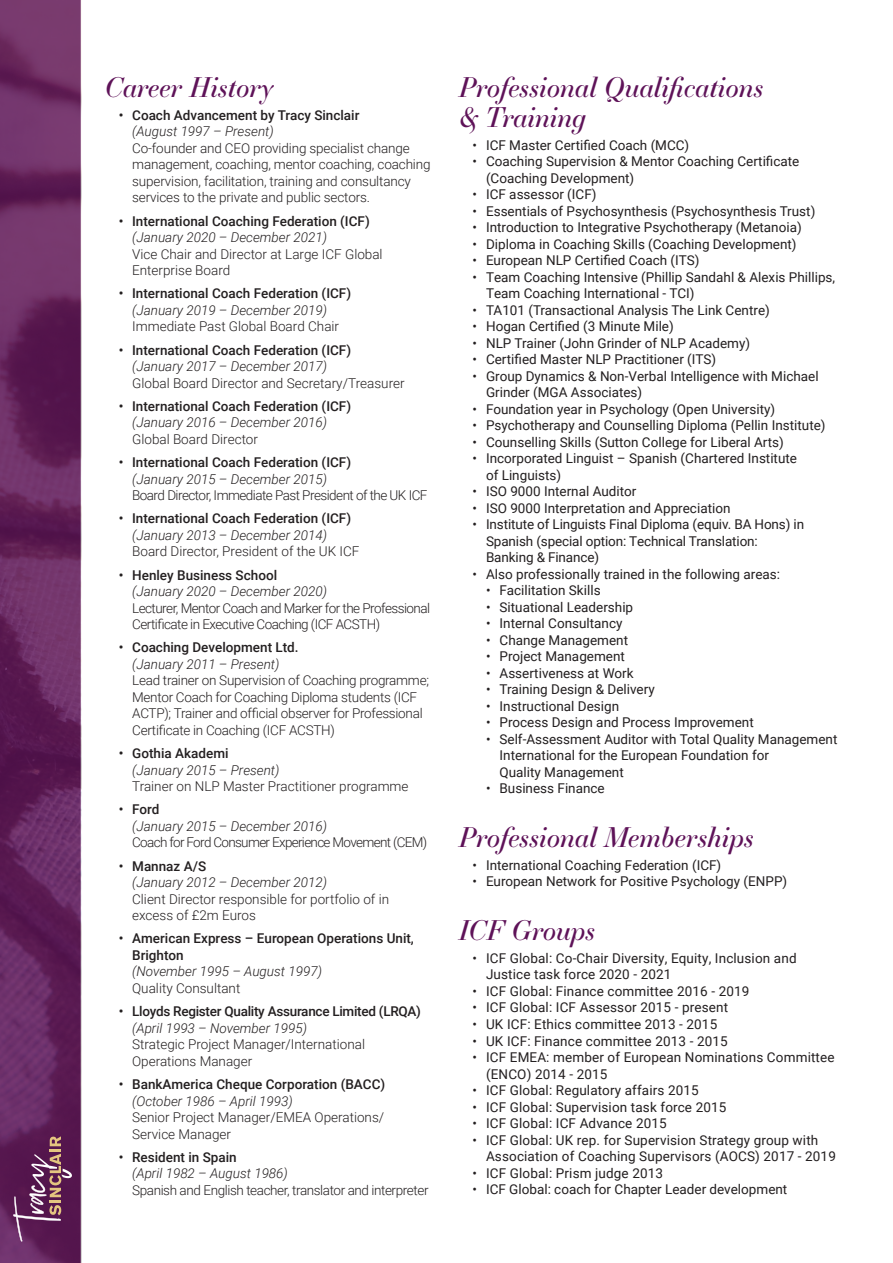
<style>
.page{position:relative;width:893px;height:1263px;background:#fff}
.page>*{position:absolute;margin:0;border:0;box-sizing:border-box;transform-origin:0 0}
.t1{font:italic 27px/30px "Essonnes Display";color:#5e1258}
.t2{font:13.5px/16.5px "Roboto";color:#231f20}
.t3{font:300 13.5px/16.5px "Roboto";letter-spacing:-.01em;color:#231f20}
.t4{font:500 13.5px/16.5px "Roboto";color:#231f20}
.t5{font:300 13.5px/16.5px "Roboto";letter-spacing:-.04em;color:#231f20}
.t6{font:300 13.5px/16.5px "Roboto";letter-spacing:-.03em;color:#231f20}
.t7{font:300 13.5px/16.5px "Roboto";letter-spacing:-.05em;color:#231f20}
.s1{font-weight:500}
.s2{font-style:italic}
.s3{font-weight:300;font-style:italic}
.s4{font-weight:300}
</style>
<div class="page">
<img style="left:0;top:0;width:81px;height:1263px">
<svg style="left:13px;top:1136px;width:59px;height:106px"></svg>
<p class="t1" style="left:105px;top:71px;width:170px">Career History</p>
<p class="t3" style="left:132px;top:106px;width:300px;text-indent:-14px"><span class="s1">• Coach Advancement by Tracy Sinclair<br></span><span class="s2">(August 1997 – Present)<br></span>Co-founder and CEO providing specialist change management, coaching, mentor coaching, coaching supervision, facilitation, training and consultancy services to the private and public sectors.</p>
<p class="t3" style="left:132px;top:212px;width:252px;text-indent:-14px"><span class="s1">• International Coaching Federation (ICF) </span><span class="s2">(January 2020 – December 2021)<br></span>Vice Chair and Director at Large ICF Global Enterprise Board</p>
<p class="t4" style="left:132px;top:285px;width:220px;text-indent:-14px">• International Coach Federation (ICF) <span class="s3">(January 2019 – December 2019)<br></span><span class="s4">Immediate Past Global Board Chair</span></p>
<p class="t3" style="left:132px;top:341px;width:274px;text-indent:-14px"><span class="s1">• International Coach Federation (ICF) </span><span class="s2">(January 2017 – December 2017)<br></span>Global Board Director and Secretary/Treasurer</p>
<p class="t4" style="left:132px;top:397px;width:220px;text-indent:-14px">• International Coach Federation (ICF) <span class="s3">(January 2016 – December 2016)<br></span><span class="s4">Global Board Director</span></p>
<p class="t5" style="left:132px;top:454px;width:297px;text-indent:-14px"><span class="s1">• International Coach Federation (ICF)<br></span><span class="s2">(January 2015 – December 2015)<br></span>Board Director, Immediate Past President of the UK ICF</p>
<p class="t4" style="left:132px;top:510px;width:229px;text-indent:-14px">• International Coach Federation (ICF) <span class="s3">(January 2013 – December 2014)<br></span><span class="s4">Board Director, President of the UK ICF</span></p>
<p class="t5" style="left:132px;top:566px;width:299px;text-indent:-14px"><span class="s1">• Henley Business School<br></span><span class="s2">(January 2020 – December 2020)<br></span>Lecturer, Mentor Coach and Marker for the Professional Certificate in Executive Coaching (ICF ACSTH)</p>
<p class="t3" style="left:132px;top:639px;width:298px;text-indent:-14px"><span class="s1">• Coaching Development Ltd.<br></span><span class="s2">(January 2011 – Present)<br></span>Lead trainer on Supervision of Coaching programme; Mentor Coach for Coaching Diploma students (ICF ACTP); Trainer and official observer for Professional Certificate in Coaching (ICF ACSTH)</p>
<p class="t3" style="left:132px;top:745px;width:278px;text-indent:-14px"><span class="s1">• Gothia Akademi<br></span><span class="s2">(January 2015 – Present)<br></span>Trainer on NLP Master Practitioner programme</p>
<p class="t7" style="left:132px;top:801px;width:296px;text-indent:-14px"><span class="s1">• Ford<br></span><span class="s2">(January 2015 – December 2016)<br></span>Coach for Ford Consumer Experience Movement (CEM)</p>
<p class="t3" style="left:132px;top:857px;width:258px;text-indent:-14px"><span class="s1">• Mannaz A/S<br></span><span class="s2">(January 2012 – December 2012)<br></span>Client Director responsible for portfolio of in excess of £2m Euros</p>
<p class="t4" style="left:132px;top:930px;width:283px;text-indent:-14px">• American Express – European Operations Unit,<br>Brighton<br><span class="s3">(November 1995 – August 1997)<br></span><span class="s4">Quality Consultant</span></p>
<p class="t3" style="left:132px;top:1003px;width:290px;text-indent:-14px"><span class="s1">• Lloyds Register Quality Assurance Limited (LRQA) </span><span class="s2">(April 1993 – November 1995)<br></span>Strategic Project Manager/International Operations Manager</p>
<p class="t3" style="left:132px;top:1075px;width:254px;text-indent:-14px"><span class="s1">• BankAmerica Cheque Corporation (BACC) </span><span class="s2">(October 1986 – April 1993)<br></span>Senior Project Manager/EMEA Operations/<br>Service Manager</p>
<p class="t6" style="left:132px;top:1148px;width:298px;text-indent:-14px"><span class="s1">• Resident in Spain<br></span><span class="s2">(April 1982 – August 1986)<br></span>Spanish and English teacher, translator and interpreter</p>
<p class="t1" style="left:459px;top:71px;width:306px">Professional Qualifications &amp; Training</p>
<p class="t2" style="left:472px;top:136px;width:218px">• ICF Master Certified Coach (MCC)</p>
<p class="t2" style="left:486px;top:153px;width:315px;text-indent:-14px">• Coaching Supervision &amp; Mentor Coaching Certificate (Coaching Development)</p>
<p class="t2" style="left:472px;top:186px;width:125px">• ICF assessor (ICF)</p>
<p class="t2" style="left:472px;top:202px;width:344px">• Essentials of Psychosynthesis (Psychosynthesis Trust)</p>
<p class="t2" style="left:472px;top:219px;width:331px">• Introduction to Integrative Psychotherapy (Metanoia)</p>
<p class="t2" style="left:472px;top:235px;width:326px">• Diploma in Coaching Skills (Coaching Development)</p>
<p class="t2" style="left:472px;top:252px;width:228px">• European NLP Certified Coach (ITS)</p>
<p class="t2" style="left:486px;top:268px;width:351px;text-indent:-14px">• Team Coaching Intensive (Phillip Sandahl &amp; Alexis Phillips,<br>Team Coaching International - TCI)</p>
<p class="t2" style="left:472px;top:301px;width:299px">• TA101 (Transactional Analysis The Link Centre)</p>
<p class="t2" style="left:472px;top:318px;width:203px">• Hogan Certified (3 Minute Mile)</p>
<p class="t2" style="left:472px;top:334px;width:279px">• NLP Trainer (John Grinder of NLP Academy)</p>
<p class="t2" style="left:472px;top:351px;width:245px">• Certified Master NLP Practitioner (ITS)</p>
<p class="t2" style="left:486px;top:367px;width:334px;text-indent:-14px">• Group Dynamics &amp; Non-Verbal Intelligence with Michael<br>Grinder (MGA Associates)</p>
<p class="t2" style="left:472px;top:400px;width:304px">• Foundation year in Psychology (Open University)</p>
<p class="t2" style="left:472px;top:417px;width:355px">• Psychotherapy and Counselling Diploma (Pellin Institute)</p>
<p class="t2" style="left:472px;top:433px;width:313px">• Counselling Skills (Sutton College for Liberal Arts)</p>
<p class="t2" style="left:486px;top:450px;width:313px;text-indent:-14px">• Incorporated Linguist – Spanish (Chartered Institute of Linguists)</p>
<p class="t2" style="left:472px;top:483px;width:165px">• ISO 9000 Internal Auditor</p>
<p class="t2" style="left:472px;top:499px;width:259px">• ISO 9000 Interpretation and Appreciation</p>
<p class="t2" style="left:486px;top:516px;width:320px;text-indent:-14px">• Institute of Linguists Final Diploma (equiv. BA Hons) in<br>Spanish (special option: Technical Translation:<br>Banking &amp; Finance)</p>
<p class="t2" style="left:472px;top:565px;width:309px">• Also professionally trained in the following areas:</p>
<p class="t2" style="left:486px;top:582px;width:116px">• Facilitation Skills</p>
<p class="t2" style="left:486px;top:598px;width:149px">• Situational Leadership</p>
<p class="t2" style="left:486px;top:615px;width:138px">• Internal Consultancy</p>
<p class="t2" style="left:486px;top:631px;width:144px">• Change Management</p>
<p class="t2" style="left:486px;top:648px;width:140px">• Project Management</p>
<p class="t2" style="left:486px;top:664px;width:149px">• Assertiveness at Work</p>
<p class="t2" style="left:486px;top:681px;width:170px">• Training Design &amp; Delivery</p>
<p class="t2" style="left:486px;top:697px;width:135px">• Instructional Design</p>
<p class="t2" style="left:486px;top:714px;width:269px">• Process Design and Process Improvement</p>
<p class="t2" style="left:500px;top:730px;width:339px;text-indent:-14px">• Self-Assessment Auditor with Total Quality Management<br>International for the European Foundation for<br>Quality Management</p>
<p class="t2" style="left:486px;top:780px;width:120px">• Business Finance</p>
<p class="t1" style="left:459px;top:821px;width:296px">Professional Memberships</p>
<p class="t2" style="left:472px;top:856px;width:250px">• International Coaching Federation (ICF)</p>
<p class="t2" style="left:472px;top:873px;width:316px">• European Network for Positive Psychology (ENPP)</p>
<p class="t1" style="left:459px;top:914px;width:138px">ICF Groups</p>
<p class="t2" style="left:486px;top:949px;width:312px;text-indent:-14px">• ICF Global: Co-Chair Diversity, Equity, Inclusion and<br>Justice task force 2020 - 2021</p>
<p class="t2" style="left:472px;top:982px;width:278px">• ICF Global: Finance committee 2016 - 2019</p>
<p class="t2" style="left:472px;top:999px;width:257px">• ICF Global: ICF Assessor 2015 - present</p>
<p class="t2" style="left:472px;top:1015px;width:246px">• UK ICF: Ethics committee 2013 - 2015</p>
<p class="t2" style="left:472px;top:1032px;width:257px">• UK ICF: Finance committee 2013 - 2015</p>
<p class="t2" style="left:486px;top:1048px;width:350px;text-indent:-14px">• ICF EMEA: member of European Nominations Committee (ENCO) 2014 - 2015</p>
<p class="t2" style="left:472px;top:1081px;width:228px">• ICF Global: Regulatory affairs 2015</p>
<p class="t2" style="left:472px;top:1098px;width:255px">• ICF Global: Supervision task force 2015</p>
<p class="t2" style="left:472px;top:1114px;width:196px">• ICF Global: ICF Advance 2015</p>
<p class="t2" style="left:486px;top:1131px;width:351px;text-indent:-14px">• ICF Global: UK rep. for Supervision Strategy group with<br>Association of Coaching Supervisors (AOCS) 2017 - 2019</p>
<p class="t2" style="left:472px;top:1164px;width:192px">• ICF Global: Prism judge 2013</p>
<p class="t2" style="left:472px;top:1180px;width:316px">• ICF Global: coach for Chapter Leader development</p>
</div>
